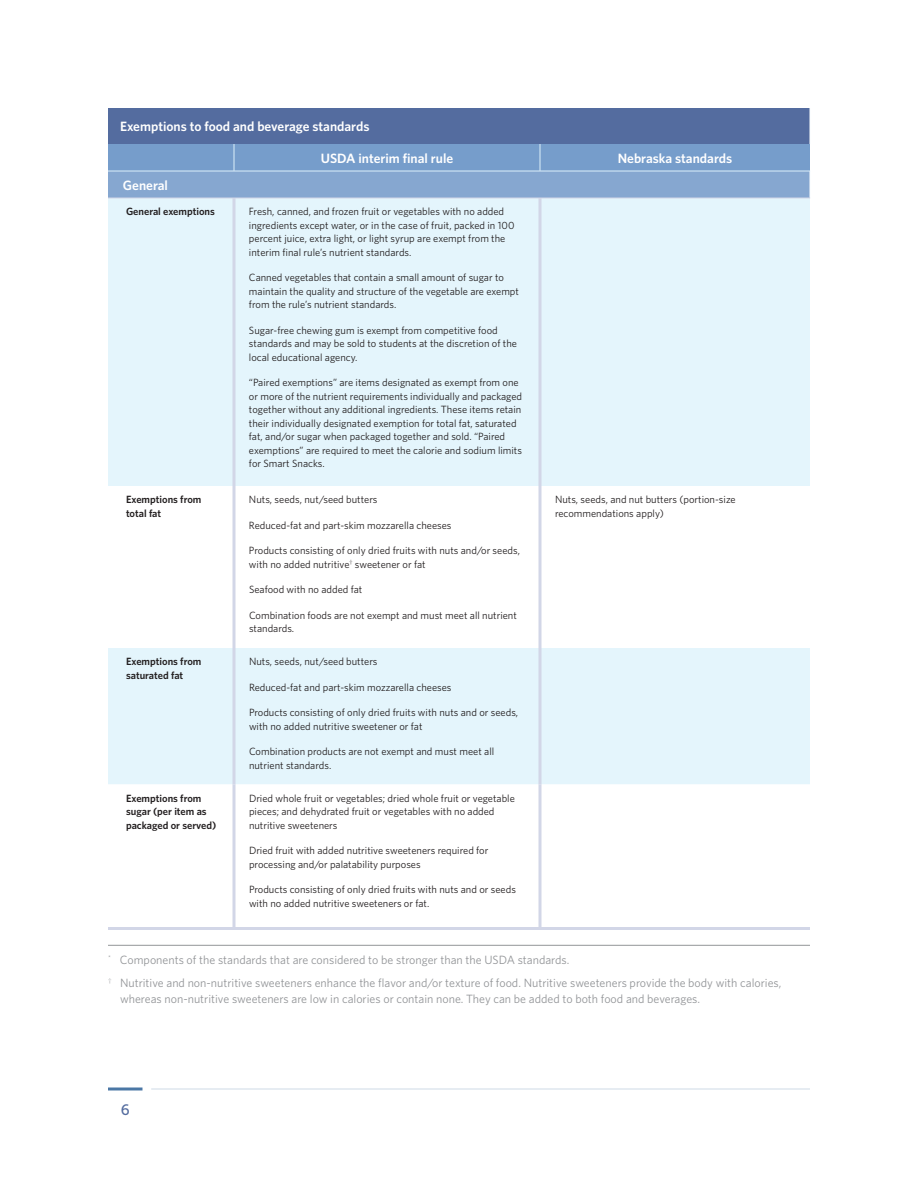
<style>
.page{position:relative;width:918px;height:1188px;background:#fff}
.page>*{position:absolute;margin:0;border:0;box-sizing:border-box;transform-origin:0 0}
.t1{font:15px "Museo Slab 500";color:#546c9f}
.t2{font:600 13.5px "Whitney";color:#fff}
.t3{font:12px/22.5px "Whitney";color:#939598}
.t4{font:10.5px/13.5px "Whitney";color:#231f20}
.t5{font:600 10.5px/13.5px "Whitney";color:#231f20}
</style>
<div class="page">
<hr style="left:151px;top:1088px;width:659px;height:2px;background:#1f568f">
<hr style="left:108px;top:1088px;width:34px;height:2px;background:#1f568f">
<div style="left:108px;top:108px;width:702px;height:36px;background:#546c9f"></div>
<div style="left:108px;top:199px;width:702px;height:287px;background:#e4f5fc"></div>
<div style="left:108px;top:648px;width:702px;height:136px;background:#e4f5fc"></div>
<hr style="left:232px;top:198px;width:4px;height:288px;background:#d6ddec">
<hr style="left:232px;top:486px;width:4px;height:162px;background:#dde0ec">
<hr style="left:232px;top:648px;width:4px;height:136px;background:#d6ddec">
<svg style="left:232px;top:784px;width:4px;height:143px"></svg>
<hr style="left:538px;top:198px;width:4px;height:288px;background:#d6ddec">
<hr style="left:538px;top:486px;width:4px;height:162px;background:#dde0ec">
<hr style="left:538px;top:648px;width:4px;height:136px;background:#d6ddec">
<svg style="left:538px;top:784px;width:4px;height:143px"></svg>
<hr style="left:810px;top:108px;width:1px;height:36px;background:#f8fcfe">
<hr style="left:108px;top:198px;width:126px;height:1px;background:#d2d6e7">
<svg style="left:108px;top:144px;width:702px;height:54px;background:#81a4ce"></svg>
<hr style="left:234px;top:198px;width:306px;height:1px;background:#d2d6e7">
<hr style="left:540px;top:198px;width:270px;height:1px;background:#d2d6e7">
<hr style="left:108px;top:927px;width:126px;height:3px;background:#d2d6e7">
<hr style="left:234px;top:927px;width:306px;height:3px;background:#d2d6e7">
<hr style="left:540px;top:927px;width:270px;height:3px;background:#d2d6e7">
<hr style="left:108px;top:945px;width:702px;height:1px;background:#939598">
<p class="t2" style="left:120px;top:118px;width:251px">Exemptions to food and beverage standards</p>
<p class="t2" style="left:321px;top:149px;width:134px">USDA interim final rule</p>
<p class="t2" style="left:618px;top:149px;width:116px">Nebraska standards</p>
<p class="t2" style="left:123px;top:176px;width:46px">General</p>
<p class="t5" style="left:126px;top:205px;width:90px">General exemptions</p>
<p class="t4" style="left:249px;top:205px;width:267px">Fresh, canned, and frozen fruit or vegetables with no added ingredients except water, or in the case of fruit, packed in 100 percent juice, extra light, or light syrup are exempt from the interim final rule’s nutrient standards.</p>
<p class="t4" style="left:249px;top:271px;width:272px">Canned vegetables that contain a small amount of sugar to maintain the quality and structure of the vegetable are exempt from the rule’s nutrient standards.</p>
<p class="t4" style="left:249px;top:323px;width:269px">Sugar-free chewing gum is exempt from competitive food standards and may be sold to students at the discretion of the local educational agency.</p>
<p class="t4" style="left:249px;top:376px;width:275px">“Paired exemptions” are items designated as exempt from one or more of the nutrient requirements individually and packaged together without any additional ingredients. These items retain their individually designated exemption for total fat, saturated fat, and/or sugar when packaged together and sold. “Paired exemptions” are required to meet the calorie and sodium limits for Smart Snacks.</p>
<p class="t5" style="left:126px;top:493px;width:77px">Exemptions from total fat</p>
<p class="t4" style="left:249px;top:493px;width:130px">Nuts, seeds, nut/seed butters</p>
<p class="t4" style="left:249px;top:518px;width:204px">Reduced-fat and part-skim mozzarella cheeses</p>
<p class="t4" style="left:249px;top:544px;width:273px">Products consisting of only dried fruits with nuts and/or seeds, with no added nutritive<sup>†</sup> sweetener or fat</p>
<p class="t4" style="left:249px;top:583px;width:115px">Seafood with no added fat</p>
<p class="t4" style="left:249px;top:608px;width:269px">Combination foods are not exempt and must meet all nutrient standards.</p>
<p class="t4" style="left:555px;top:493px;width:182px">Nuts, seeds, and nut butters (portion-size recommendations apply)</p>
<p class="t5" style="left:126px;top:655px;width:77px">Exemptions from saturated fat</p>
<p class="t4" style="left:249px;top:655px;width:130px">Nuts, seeds, nut/seed butters</p>
<p class="t4" style="left:249px;top:680px;width:204px">Reduced-fat and part-skim mozzarella cheeses</p>
<p class="t4" style="left:249px;top:706px;width:271px">Products consisting of only dried fruits with nuts and or seeds, with no added nutritive sweetener or fat</p>
<p class="t4" style="left:249px;top:745px;width:247px">Combination products are not exempt and must meet all nutrient standards.</p>
<p class="t5" style="left:126px;top:791px;width:92px">Exemptions from sugar (per item as packaged or served)</p>
<p class="t4" style="left:249px;top:791px;width:267px">Dried whole fruit or vegetables; dried whole fruit or vegetable pieces; and dehydrated fruit or vegetables with no added nutritive sweeteners</p>
<p class="t4" style="left:249px;top:844px;width:241px">Dried fruit with added nutritive sweeteners required for processing and/or palatability purposes</p>
<p class="t4" style="left:249px;top:883px;width:268px">Products consisting of only dried fruits with nuts and or seeds with no added nutritive sweeteners or fat.</p>
<p class="t3" style="left:108px;top:949px;width:675px"><sup>*</sup> Components of the standards that are considered to be stronger than the USDA standards.<br><sup>†</sup> Nutritive and non-nutritive sweeteners enhance the flavor and/or texture of food. Nutritive sweeteners provide the body with calories,</p>
<p class="t3" style="left:120px;top:988px;width:582px">whereas non-nutritive sweeteners are low in calories or contain none. They can be added to both food and beverages.</p>
<h1 class="t1" style="left:121px;top:1101px;width:10px">6</h1>
</div>
